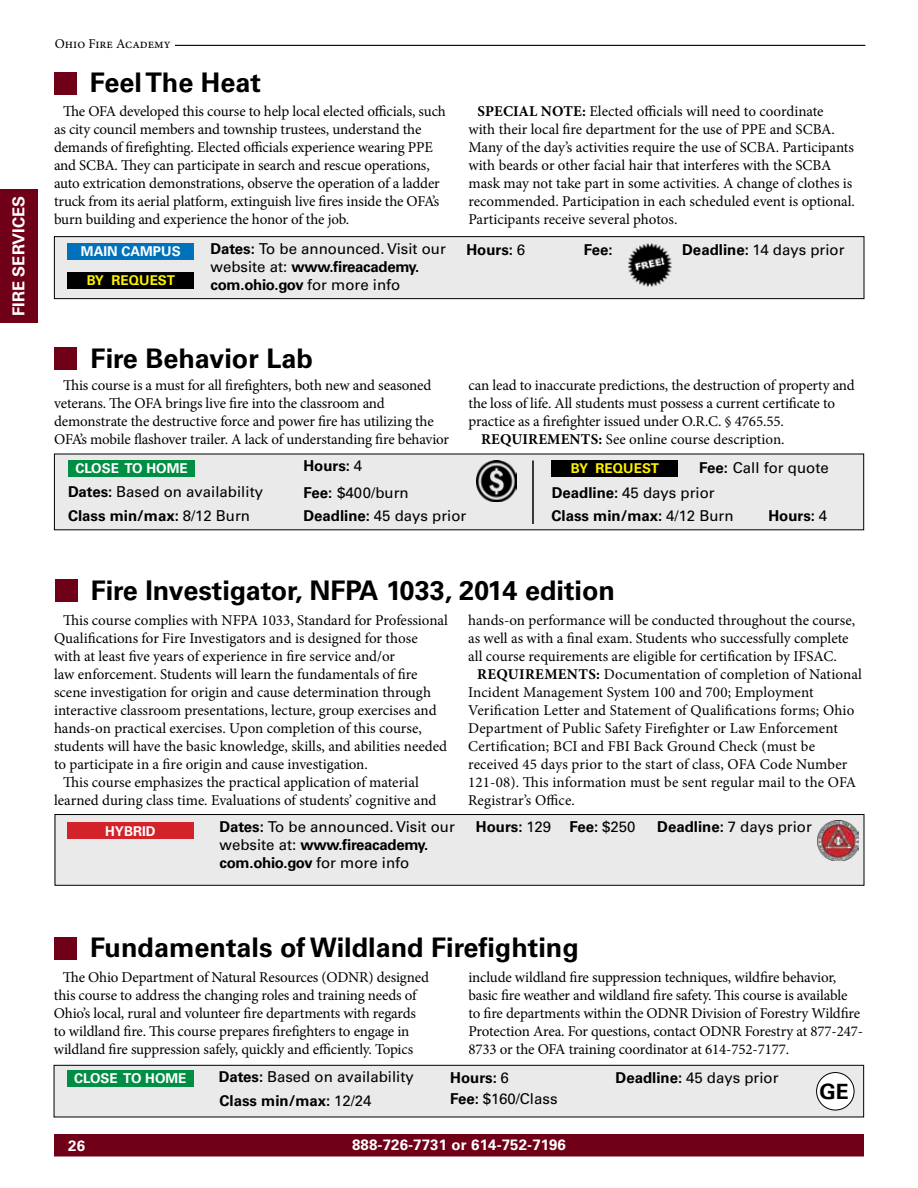
<style>
.page{position:relative;width:918px;height:1188px;background:#fff}
.page>*{position:absolute;margin:0;border:0;box-sizing:border-box;transform-origin:0 0}
.t1{font:700 27px "Univers";color:#000}
.t2{font:700 21px "Univers";color:#000}
.t3{font:700 16.5px "Univers";color:#fff}
.t4{font:15px/18px "Minion Pro";letter-spacing:-.01em;color:#000}
.t5{font:15px/18px "Univers";color:#000}
.t6{font:700 15px/26.4px "Univers";color:#000}
.t7{font:700 15px "Univers";letter-spacing:.01em;color:#fff}
.t8{font:700 15px "Minion Pro";color:#000}
.t9{font:700 13.5px "Univers";color:#fff}
.t10{font:700 13.5px "Univers";color:#fff200}
.t11{font:13.5px "Minion Pro";color:#000}
.s1{font-weight:700}
.s2{font-weight:400}
</style>
<div class="page">
<div style="left:0;top:190px;width:38px;height:133px;background:#700017"></div>
<div style="left:54px;top:1134px;width:810px;height:22px;background:#700017"></div>
<hr style="left:175px;top:45px;width:690px;height:1px;background:#000">
<div style="left:54px;top:237px;width:810px;height:62px;background:#eaeaea"></div>
<div style="left:54px;top:236px;width:810px;height:63px;border:1px solid #000"></div>
<div style="left:54px;top:72px;width:22px;height:22px;background:#700017"></div>
<div style="left:54px;top:454px;width:810px;height:76px;background:#eaeaea"></div>
<hr style="left:532px;top:461px;width:2px;height:63px;background:#000">
<img style="left:476px;top:461px;width:41px;height:40px">
<div style="left:54px;top:348px;width:23px;height:22px;background:#700017"></div>
<div style="left:68px;top:461px;width:127px;height:16px;background:#008e44"></div>
<div style="left:551px;top:461px;width:127px;height:16px;background:#000"></div>
<div style="left:55px;top:815px;width:809px;height:70px;background:#eaeaea"></div>
<div style="left:55px;top:814px;width:809px;height:71px;border:1px solid #000"></div>
<div style="left:55px;top:579px;width:22px;height:23px;background:#700017"></div>
<img style="left:818px;top:820px;width:41px;height:41px">
<div style="left:54px;top:1065px;width:810px;height:52px;background:#eaeaea"></div>
<div style="left:54px;top:1065px;width:810px;height:52px;border:1px solid #000"></div>
<div style="left:54px;top:937px;width:23px;height:22px;background:#700017"></div>
<div style="left:67px;top:1070px;width:127px;height:17px;background:#008e44"></div>
<img style="left:629px;top:244px;width:43px;height:42px">
<div style="left:67px;top:243px;width:127px;height:16px;background:#0072bc"></div>
<div style="left:67px;top:272px;width:127px;height:17px;background:#000"></div>
<div style="left:67px;top:823px;width:127px;height:16px;background:#d2232a"></div>
<div style="left:817px;top:1073px;width:37px;height:37px;background:#fff;border-radius:50%"></div>
<div style="left:816px;top:1072px;width:38px;height:38px;border:1px solid #000;border-radius:50%"></div>
<p class="t3" style="left:9px;top:316px;width:119px;rotate:-90deg">Fire Services</p>
<p class="t11" style="left:55px;top:35px;width:118px">Ohio Fire Academy</p>
<h1 class="t1" style="left:90px;top:67px;width:172px">Feel The Heat</h1>
<p class="t4" style="left:54px;top:103px;width:393px;text-indent:9px">The OFA developed this course to help local elected officials, such as city council members and township trustees, understand the demands of firefighting. Elected officials experience wearing PPE and SCBA. They can participate in search and rescue operations, auto extrication demonstrations, observe the operation of a ladder truck from its aerial platform, extinguish live fires inside the OFA’s burn building and experience the honor of the job.</p>
<p class="t9" style="left:81px;top:243px;width:101px">MAIN CAMPUS</p>
<p class="t10" style="left:87px;top:272px;width:90px">BY REQUEST</p>
<p class="t5" style="left:211px;top:240px;width:237px"><span class="s1">Dates:</span> To be announced. Visit our website at: <span class="s1">www.fireacademy. com.ohio.gov</span> for more info</p>
<p class="t4" style="left:468px;top:103px;width:388px;text-indent:45px"><span class="s1">IAL NOTE:</span> Elected officials will need to coordinate<br>with their local fire department for the use of PPE and SCBA.<br>Many of the day’s activities require the use of SCBA. Participants with beards or other facial hair that interferes with the SCBA mask may not take part in some activities. A change of clothes is recommended. Participation in each scheduled event is optional.<br>Participants receive several photos.</p>
<p class="t8" style="left:478px;top:101px;width:18px">SPEC</p>
<p class="t6" style="left:466px;top:237px;width:60px">Hours: <span class="s2">6</span></p>
<p class="t6" style="left:584px;top:236px;width:30px">Fee:</p>
<p class="t5" style="left:682px;top:241px;width:164px"><span class="s1">Deadline:</span> 14 days prior</p>
<h1 class="t1" style="left:91px;top:343px;width:224px">Fire Behavior Lab</h1>
<p class="t4" style="left:54px;top:377px;width:396px;text-indent:9px">This course is a must for all firefighters, both new and seasoned veterans. The OFA brings live fire into the classroom and demonstrate the destructive force and power fire has utilizing the OFA’s mobile flashover trailer. A lack of understanding fire behavior</p>
<p class="t4" style="left:469px;top:377px;width:388px">can lead to inaccurate predictions, the destruction of property and</p>
<p class="t4" style="left:469px;top:395px;width:368px">the loss of life. All students must possess a current certificate to</p>
<p class="t4" style="left:469px;top:413px;width:317px">practice as a firefighter issued under O.R.C. § 4765.55.</p>
<p class="t4" style="left:481px;top:431px;width:305px"><span class="s1">REQUIREMENTS:</span> See online course description.</p>
<p class="t6" style="left:303px;top:453px;width:107px">Hours: <span class="s2">4<br></span>Fee: <span class="s2">$400/burn</span></p>
<p class="t5" style="left:699px;top:458px;width:131px"><span class="s1">Fee:</span> Call for quote</p>
<p class="t6" style="left:552px;top:503px;width:183px">Class min/max: <span class="s2">4/12 Burn</span></p>
<p class="t6" style="left:768px;top:503px;width:60px">Hours: <span class="s2">4</span></p>
<p class="t9" style="left:75px;top:461px;width:114px">CLOSE TO HOME</p>
<p class="t10" style="left:571px;top:460px;width:90px">BY REQUEST</p>
<p class="t5" style="left:68px;top:483px;width:196px"><span class="s1">Dates:</span> Based on availability</p>
<p class="t5" style="left:552px;top:483px;width:165px"><span class="s1">Deadline:</span> 45 days prior</p>
<p class="t6" style="left:68px;top:503px;width:183px">Class min/max: <span class="s2">8/12 Burn</span></p>
<p class="t5" style="left:303px;top:507px;width:165px"><span class="s1">Deadline:</span> 45 days prior</p>
<h1 class="t1" style="left:91px;top:574px;width:526px">Fire Investigator, NFPA 1033, 2014 edition</h1>
<p class="t4" style="left:63px;top:611px;width:387px">This course complies with NFPA 1033, Standard for Professional</p>
<p class="t4" style="left:54px;top:629px;width:365px">Qualifications for Fire Investigators and is designed for those</p>
<p class="t4" style="left:54px;top:647px;width:343px">with at least five years of experience in fire service and/or</p>
<p class="t4" style="left:54px;top:665px;width:365px">law enforcement. Students will learn the fundamentals of fire</p>
<p class="t4" style="left:54px;top:683px;width:379px">scene investigation for origin and cause determination through</p>
<p class="t4" style="left:54px;top:701px;width:384px">interactive classroom presentations, lecture, group exercises and</p>
<p class="t4" style="left:54px;top:719px;width:369px">hands-on practical exercises. Upon completion of this course,</p>
<p class="t4" style="left:54px;top:737px;width:395px">students will have the basic knowledge, skills, and abilities needed</p>
<p class="t4" style="left:54px;top:755px;width:315px">to participate in a fire origin and cause investigation.</p>
<p class="t4" style="left:63px;top:773px;width:357px">This course emphasizes the practical application of material</p>
<p class="t4" style="left:54px;top:791px;width:384px">learned during class time. Evaluations of students’ cognitive and</p>
<p class="t4" style="left:468px;top:611px;width:388px">hands-on performance will be conducted throughout the course, as well as with a final exam. Students who successfully complete all course requirements are eligible for certification by IFSAC.</p>
<p class="t4" style="left:468px;top:665px;width:395px;text-indent:9px"><span class="s1">REQUIREMENTS:</span> Documentation of completion of National Incident Management System 100 and 700; Employment Verification Letter and Statement of Qualifications forms; Ohio Department of Public Safety Firefighter or Law Enforcement Certification; BCI and FBI Back Ground Check (must be received 45 days prior to the start of class, OFA Code Number 121-08). This information must be sent regular mail to the OFA Registrar’s Office.</p>
<p class="t9" style="left:105px;top:823px;width:52px">HYBRID</p>
<p class="t5" style="left:220px;top:818px;width:237px"><span class="s1">Dates:</span> To be announced. Visit our website at: <span class="s1">www.fireacademy. com.ohio.gov</span> for more info</p>
<p class="t6" style="left:476px;top:814px;width:161px">Hours: <span class="s2">129</span> Fee: <span class="s2">$250</span></p>
<p class="t5" style="left:657px;top:818px;width:156px"><span class="s1">Deadline:</span> 7 days prior</p>
<h1 class="t1" style="left:90px;top:932px;width:490px">Fundamentals of Wildland Firefighting</h1>
<p class="t4" style="left:468px;top:968px;width:396px">include wildland fire suppression techniques, wildfire behavior, basic fire weather and wildland fire safety. This course is available to fire departments within the ODNR Division of Forestry Wildfire Protection Area. For questions, contact ODNR Forestry at 877-247- 8733 or the OFA training coordinator at 614-752-7177.</p>
<p class="t9" style="left:74px;top:1070px;width:114px">CLOSE TO HOME</p>
<p class="t4" style="left:54px;top:968px;width:377px;text-indent:9px">The Ohio Department of Natural Resources (ODNR) designed this course to address the changing roles and training needs of Ohio’s local, rural and volunteer fire departments with regards to wildland fire. This course prepares firefighters to engage in wildland fire suppression safely, quickly and efficiently. Topics</p>
<p class="t5" style="left:219px;top:1068px;width:196px"><span class="s1">Dates:</span> Based on availability</p>
<p class="t6" style="left:450px;top:1064px;width:60px">Hours: <span class="s2">6</span></p>
<p class="t5" style="left:616px;top:1068px;width:165px"><span class="s1">Deadline:</span> 45 days prior</p>
<h2 class="t2" style="left:819px;top:1079px;width:31px">GE</h2>
<p class="t6" style="left:220px;top:1087px;width:153px">Class min/max: <span class="s2">12/24</span></p>
<p class="t5" style="left:450px;top:1089px;width:109px"><span class="s1">Fee:</span> $160/Class</p>
<p class="t7" style="left:68px;top:1137px;width:18px">26</p>
<p class="t7" style="left:352px;top:1136px;width:215px">888-726-7731 or 614-752-7196</p>
</div>
